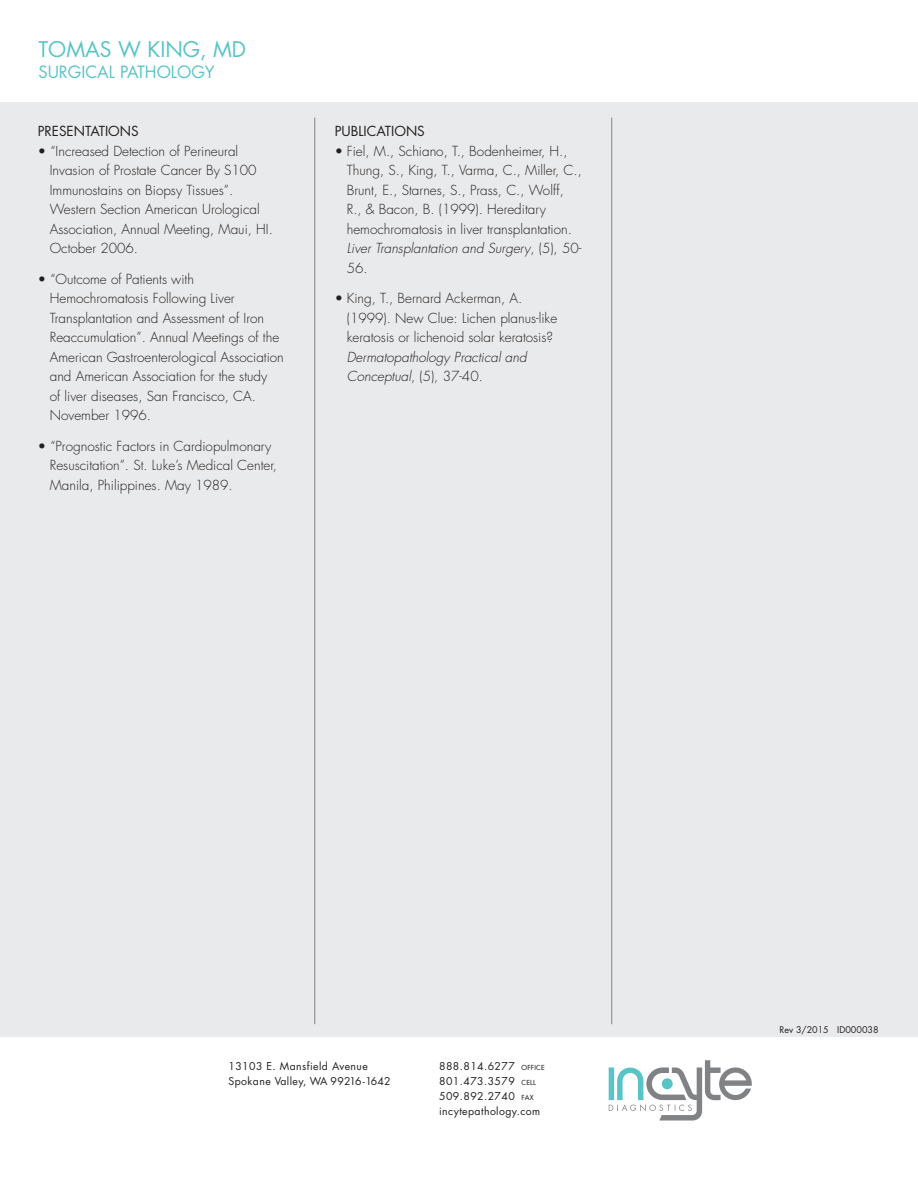
<style>
.page{position:relative;width:918px;height:1188px;background:#fff}
.page>*{position:absolute;margin:0;border:0;box-sizing:border-box;transform-origin:0 0}
.t1{font:21px "Futura Std";color:#59c4c6}
.t2{font:16.5px "Futura Std";color:#59c4c6}
.BACK_BODY_TEXT{font:300 13.5px/19.5px "Futura Std";color:#231f20}
.BACK_SUBHEAD_BODY_TE{font:13.5px "Futura Std";color:#231f20}
.t3{font:10.5px/15px "Futura Std";letter-spacing:.04em;color:#231f20}
.t4{font:9px "Futura Std";color:#231f20}
.s1{font-style:italic}
.s2{font-weight:500;font-size:6.75px}
</style>
<div class="page">
<div style="left:0;top:102px;width:918px;height:934px;background:#e9eaeb"></div>
<svg style="left:609px;top:1060px;width:143px;height:61px"></svg>
<hr style="left:314px;top:118px;width:1px;height:906px;background:#808285">
<hr style="left:611px;top:118px;width:1px;height:906px;background:#808285">
<h1 class="t1" style="left:38px;top:36px;width:209px">TOMAS W KING, MD</h1>
<p class="t2" style="left:38px;top:61px;width:178px">SURGICAL PATHOLOGY</p>
<p class="BACK_SUBHEAD_BODY_TE" style="left:38px;top:123px;width:102px">PRESENTATIONS</p>
<p class="BACK_BODY_TEXT" style="left:50px;top:142px;width:225px;text-indent:-12px">• “Increased Detection of Perineural Invasion of Prostate Cancer By S100<br>Immunostains on Biopsy Tissues”.<br>Western Section American Urological Association, Annual Meeting, Maui, HI.<br>October 2006.</p>
<p class="BACK_BODY_TEXT" style="left:50px;top:269px;width:236px;text-indent:-12px">• “Outcome of Patients with Hemochromatosis Following Liver Transplantation and Assessment of Iron Reaccumulation”. Annual Meetings of the American Gastroenterological Association and American Association for the study<br>of liver diseases, San Francisco, CA.<br>November 1996.</p>
<p class="BACK_BODY_TEXT" style="left:50px;top:436px;width:229px;text-indent:-12px">• “Prognostic Factors in Cardiopulmonary<br>Resuscitation”. St. Luke’s Medical Center,<br>Manila, Philippines. May 1989.</p>
<p class="BACK_SUBHEAD_BODY_TE" style="left:335px;top:123px;width:92px">PUBLICATIONS</p>
<p class="BACK_BODY_TEXT" style="left:347px;top:142px;width:237px;text-indent:-12px">• Fiel, M., Schiano, T., Bodenheimer, H., Thung, S., King, T., Varma, C., Miller, C., Brunt, E., Starnes, S., Prass, C., Wolff, R., &amp; Bacon, B. (1999). Hereditary hemochromatosis in liver transplantation.<br><span class="s1">Liver Transplantation and Surgery</span>, (5), 50- 56.</p>
<p class="BACK_BODY_TEXT" style="left:347px;top:289px;width:212px;text-indent:-12px">• King, T., Bernard Ackerman, A. (1999). New Clue: Lichen planus-like keratosis or lichenoid solar keratosis?<br><span class="s1">Dermatopathology Practical and Conceptual</span>, (5), 37-40.</p>
<p class="t3" style="left:229px;top:1059px;width:164px">13103 E. Mansfield Avenue<br>Spokane Valley, WA 99216-1642</p>
<p class="t3" style="left:439px;top:1059px;width:107px">888.814.6277 <span class="s2">OFFICE<br></span>801.473.3579 <span class="s2">CELL<br></span>509.892.2740 <span class="s2">FAX </span>incytepathology.com</p>
<p class="t4" style="left:780px;top:1024px;width:101px">Rev 3/2015 ID000038</p>
</div>
